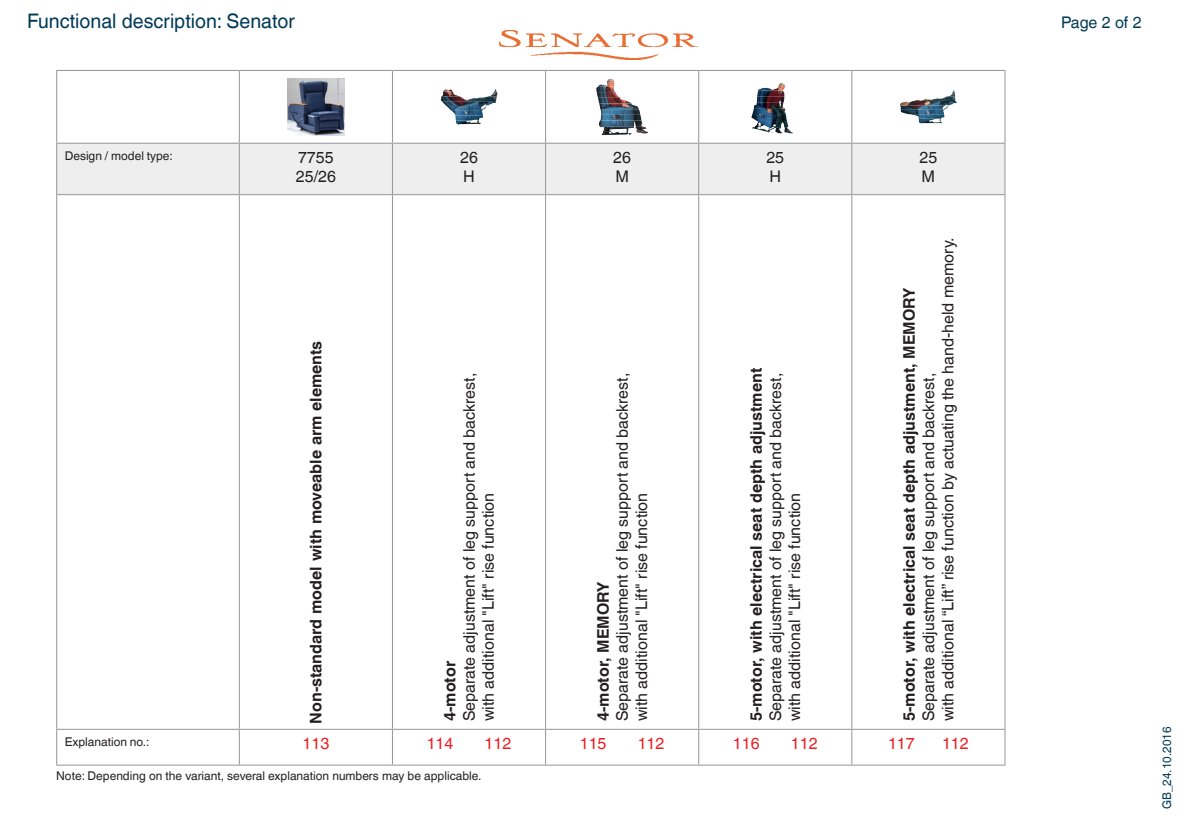
<style>
.page{position:relative;width:1191px;height:840px;background:#fff}
.page>*{position:absolute;margin:0;border:0;box-sizing:border-box;transform-origin:0 0}
.t1{font:20px "Helvetica World";color:#013a57}
.t2{font:16px/19.2px "Helvetica World";color:#231f20}
.t3{font:700 16px "Helvetica World";color:#231f20}
.t4{font:16px "Helvetica World";color:#ee1d23}
.t5{font:16px "Helvetica World";color:#013a57}
.t6{font:12px "Helvetica World";color:#231f20}
.t7{font:12px "Helvetica World";color:#013a57}
</style>
<div class="page">
<img style="left:499px;top:30px;width:198px;height:30px">
<div style="left:57px;top:144px;width:947px;height:50px;background:#eeeeef"></div>
<hr style="left:56px;top:70px;width:183px;height:1px;background:#939598">
<hr style="left:56px;top:71px;width:1px;height:72px;background:#939598">
<hr style="left:239px;top:70px;width:153px;height:1px;background:#939598">
<hr style="left:239px;top:71px;width:1px;height:72px;background:#939598">
<hr style="left:392px;top:70px;width:153px;height:1px;background:#939598">
<hr style="left:392px;top:71px;width:1px;height:72px;background:#939598">
<hr style="left:545px;top:70px;width:153px;height:1px;background:#939598">
<hr style="left:545px;top:71px;width:1px;height:72px;background:#939598">
<hr style="left:698px;top:70px;width:154px;height:1px;background:#939598">
<hr style="left:698px;top:71px;width:1px;height:72px;background:#939598">
<hr style="left:852px;top:70px;width:153px;height:1px;background:#939598">
<hr style="left:851px;top:71px;width:1px;height:72px;background:#939598">
<hr style="left:1004px;top:71px;width:1px;height:72px;background:#939598">
<hr style="left:56px;top:143px;width:183px;height:1px;background:#939598">
<hr style="left:56px;top:144px;width:1px;height:50px;background:#939598">
<hr style="left:239px;top:143px;width:153px;height:1px;background:#939598">
<hr style="left:239px;top:144px;width:1px;height:50px;background:#939598">
<hr style="left:392px;top:143px;width:153px;height:1px;background:#939598">
<hr style="left:392px;top:144px;width:1px;height:50px;background:#939598">
<hr style="left:545px;top:143px;width:153px;height:1px;background:#939598">
<hr style="left:545px;top:144px;width:1px;height:50px;background:#939598">
<hr style="left:698px;top:143px;width:154px;height:1px;background:#939598">
<hr style="left:698px;top:144px;width:1px;height:50px;background:#939598">
<hr style="left:852px;top:143px;width:153px;height:1px;background:#939598">
<hr style="left:851px;top:144px;width:1px;height:50px;background:#939598">
<hr style="left:1004px;top:144px;width:1px;height:50px;background:#939598">
<hr style="left:56px;top:194px;width:183px;height:1px;background:#939598">
<hr style="left:56px;top:195px;width:1px;height:533px;background:#939598">
<hr style="left:239px;top:194px;width:153px;height:1px;background:#939598">
<hr style="left:239px;top:195px;width:1px;height:533px;background:#939598">
<hr style="left:392px;top:194px;width:153px;height:1px;background:#939598">
<hr style="left:392px;top:195px;width:1px;height:533px;background:#939598">
<hr style="left:545px;top:194px;width:153px;height:1px;background:#939598">
<hr style="left:545px;top:195px;width:1px;height:533px;background:#939598">
<hr style="left:698px;top:194px;width:154px;height:1px;background:#939598">
<hr style="left:698px;top:195px;width:1px;height:533px;background:#939598">
<hr style="left:852px;top:194px;width:153px;height:1px;background:#939598">
<hr style="left:851px;top:195px;width:1px;height:533px;background:#939598">
<hr style="left:1004px;top:195px;width:1px;height:533px;background:#939598">
<hr style="left:56px;top:728px;width:183px;height:1px;background:#939598">
<hr style="left:56px;top:729px;width:1px;height:35px;background:#939598">
<hr style="left:239px;top:728px;width:153px;height:1px;background:#939598">
<hr style="left:239px;top:729px;width:1px;height:35px;background:#939598">
<hr style="left:392px;top:728px;width:153px;height:1px;background:#939598">
<hr style="left:392px;top:729px;width:1px;height:35px;background:#939598">
<hr style="left:545px;top:728px;width:153px;height:1px;background:#939598">
<hr style="left:545px;top:729px;width:1px;height:35px;background:#939598">
<hr style="left:698px;top:728px;width:154px;height:1px;background:#939598">
<hr style="left:698px;top:729px;width:1px;height:35px;background:#939598">
<hr style="left:852px;top:728px;width:153px;height:1px;background:#939598">
<hr style="left:851px;top:729px;width:1px;height:35px;background:#939598">
<hr style="left:1004px;top:729px;width:1px;height:35px;background:#939598">
<hr style="left:56px;top:764px;width:183px;height:1px;background:#939598">
<hr style="left:239px;top:764px;width:153px;height:1px;background:#939598">
<hr style="left:392px;top:764px;width:153px;height:1px;background:#939598">
<hr style="left:545px;top:764px;width:153px;height:1px;background:#939598">
<hr style="left:698px;top:764px;width:154px;height:1px;background:#939598">
<hr style="left:852px;top:764px;width:153px;height:1px;background:#939598">
<img style="left:287px;top:78px;width:57px;height:57px">
<svg style="left:443px;top:89px;width:10px;height:2px"></svg>
<svg style="left:478px;top:91px;width:19px;height:7px"></svg>
<img style="left:441px;top:101px;width:44px;height:5px">
<svg style="left:481px;top:106px;width:6px;height:3px"></svg>
<img style="left:452px;top:111px;width:31px;height:5px">
<img style="left:455px;top:116px;width:22px;height:4px">
<svg style="left:607px;top:78px;width:7px;height:3px"></svg>
<img style="left:598px;top:81px;width:16px;height:5px">
<img style="left:596px;top:86px;width:19px;height:6px">
<img style="left:596px;top:92px;width:24px;height:6px">
<img style="left:598px;top:98px;width:33px;height:5px">
<img style="left:599px;top:103px;width:43px;height:23px">
<img style="left:599px;top:126px;width:48px;height:6px">
<img style="left:602px;top:132px;width:46px;height:3px">
<svg style="left:772px;top:83px;width:13px;height:7px"></svg>
<img style="left:756px;top:91px;width:28px;height:12px">
<img style="left:754px;top:103px;width:27px;height:4px">
<img style="left:752px;top:109px;width:34px;height:6px">
<svg style="left:751px;top:115px;width:8px;height:12px"></svg>
<svg style="left:778px;top:127px;width:15px;height:7px"></svg>
<svg style="left:938px;top:90px;width:17px;height:9px"></svg>
<svg style="left:904px;top:101px;width:9px;height:2px"></svg>
<img style="left:900px;top:110px;width:43px;height:4px">
<svg style="left:909px;top:114px;width:9px;height:2px"></svg>
<img style="left:918px;top:119px;width:24px;height:4px">
<svg style="left:920px;top:123px;width:22px;height:1px"></svg>
<p class="t1" style="left:27px;top:10px;width:269px">Functional description: Senator</p>
<p class="t5" style="left:1061px;top:13px;width:82px">Page 2 of 2</p>
<p class="t6" style="left:65px;top:149px;width:110px">Design / model type:</p>
<p class="t2" style="left:296px;top:147px;width:42px">7755<br>25/26</p>
<p class="t2" style="left:460px;top:147px;width:19px">26<br>H</p>
<p class="t2" style="left:613px;top:147px;width:19px">26<br>M</p>
<p class="t2" style="left:766px;top:147px;width:19px">25<br>H</p>
<p class="t2" style="left:919px;top:147px;width:19px">25<br>M</p>
<p class="t3" style="left:307px;top:723px;width:384px;rotate:-90deg">Non-standard model with moveable arm elements</p>
<p class="t2" style="left:459px;top:720px;width:350px;rotate:-90deg">Separate adjustment of leg support and backrest, with additional "Lift" rise function</p>
<p class="t3" style="left:441px;top:720px;width:62px;rotate:-90deg">4-motor</p>
<p class="t2" style="left:613px;top:720px;width:350px;rotate:-90deg">Separate adjustment of leg support and backrest, with additional "Lift" rise function</p>
<p class="t3" style="left:747px;top:720px;width:354px;rotate:-90deg">5-motor, with electrical seat depth adjustment</p>
<p class="t2" style="left:766px;top:720px;width:350px;rotate:-90deg">Separate adjustment of leg support and backrest, with additional "Lift" rise function</p>
<p class="t3" style="left:594px;top:720px;width:141px;rotate:-90deg">4-motor, MEMORY</p>
<p class="t2" style="left:919px;top:720px;width:485px;rotate:-90deg">Separate adjustment of leg support and backrest,<br>with additional “Lift” rise function by actuating the hand-held memory.</p>
<p class="t3" style="left:900px;top:720px;width:434px;rotate:-90deg">5-motor, with electrical seat depth adjustment, MEMORY</p>
<p class="t6" style="left:65px;top:734px;width:86px">Explanation no.:</p>
<p class="t4" style="left:302px;top:733px;width:28px">113</p>
<p class="t4" style="left:427px;top:733px;width:28px">114</p>
<p class="t4" style="left:484px;top:733px;width:28px">112</p>
<p class="t4" style="left:580px;top:733px;width:28px">115</p>
<p class="t4" style="left:638px;top:733px;width:28px">112</p>
<p class="t4" style="left:733px;top:733px;width:28px">116</p>
<p class="t4" style="left:791px;top:733px;width:28px">112</p>
<p class="t4" style="left:888px;top:733px;width:28px">117</p>
<p class="t4" style="left:942px;top:733px;width:28px">112</p>
<p class="t7" style="left:1160px;top:808px;width:84px;rotate:-90deg">GB_24.10.2016</p>
<p class="t6" style="left:56px;top:768px;width:427px">Note: Depending on the variant, several explanation numbers may be applicable.</p>
</div>
